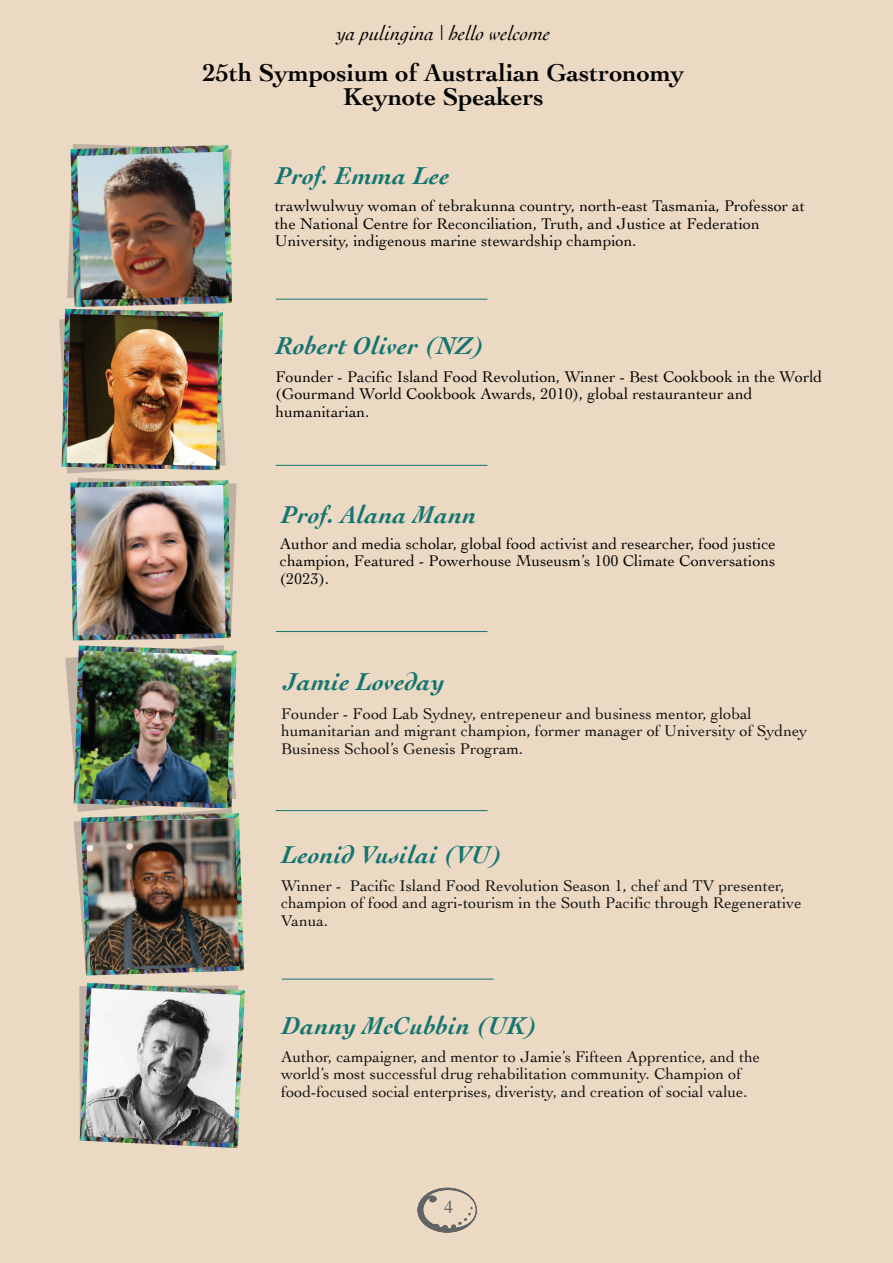
<style>
.page{position:relative;width:893px;height:1263px;background:#ebd9c4}
.page>*{position:absolute;margin:0;border:0;box-sizing:border-box;transform-origin:0 0}
.t1{font:italic 700 25.5px "Cochin";letter-spacing:.015em;color:#147570}
.t2{font:700 25.5px/24px "Cochin";color:#050504;text-align:center}
.t3{font:italic 21px "Cochin";color:#050504}
.t4{font:18px "Times";color:#616161}
.t5{font:16.2px/17.4px "Cochin";color:#050504}
</style>
<div class="page">
<svg style="left:67px;top:144px;width:31px;height:154px"></svg>
<svg style="left:59px;top:319px;width:178px;height:312px"></svg>
<img style="left:70px;top:480px;width:161px;height:160px">
<img style="left:75px;top:485px;width:151px;height:150px">
<img style="left:62px;top:309px;width:161px;height:161px">
<img style="left:70px;top:145px;width:162px;height:162px">
<img style="left:77px;top:152px;width:150px;height:148px">
<svg style="left:65px;top:657px;width:168px;height:252px"></svg>
<img style="left:74px;top:645px;width:163px;height:163px">
<img style="left:79px;top:650px;width:153px;height:153px">
<img style="left:81px;top:813px;width:163px;height:162px">
<img style="left:86px;top:818px;width:153px;height:153px">
<img style="left:80px;top:983px;width:165px;height:165px">
<img style="left:84px;top:988px;width:156px;height:155px">
<img style="left:67px;top:314px;width:152px;height:152px">
<svg style="left:417px;top:1188px;width:60px;height:44px"></svg>
<hr style="left:276px;top:299px;width:211px;height:1px;background:#147570">
<hr style="left:276px;top:465px;width:211px;height:1px;background:#147570">
<hr style="left:276px;top:631px;width:211px;height:1px;background:#147570">
<hr style="left:276px;top:810px;width:211px;height:1px;background:#147570">
<hr style="left:282px;top:979px;width:211px;height:1px;background:#147570">
<p class="t3" style="left:337px;top:19px;width:215px">ya pulingina | hello welcome</p>
<h1 class="t2" style="left:203px;top:60px;width:483px">25th Symposium of Australian Gastronomy<br>Keynote Speakers</h1>
<h1 class="t1" style="left:276px;top:158px;width:175px">Prof. Emma Lee</h1>
<p class="t5" style="left:275px;top:197px;width:532px">trawlwulwuy woman of tebrakunna country, north-east Tasmania, Professor at the National Centre for Reconciliation, Truth, and Justice at Federation<br>University, indigenous marine stewardship champion.</p>
<h1 class="t1" style="left:277px;top:328px;width:209px">Robert Oliver (NZ)</h1>
<p class="t5" style="left:275px;top:367px;width:548px">Founder - Pacific Island Food Revolution, Winner - Best Cookbook in the World (Gourmand World Cookbook Awards, 2010), global restauranteur and humanitarian.</p>
<h1 class="t1" style="left:282px;top:497px;width:196px">Prof. Alana Mann</h1>
<p class="t5" style="left:280px;top:534px;width:497px;text-align:justify">Author and media scholar, global food activist and researcher, food justice champion, Featured - Powerhouse Museusm’s 100 Climate Conversations (2023).</p>
<h1 class="t1" style="left:284px;top:664px;width:163px">Jamie Loveday</h1>
<p class="t5" style="left:281px;top:704px;width:528px">Founder - Food Lab Sydney, entrepeneur and business mentor, global humanitarian and migrant champion, former manager of University of Sydney<br>Business School’s Genesis Program.</p>
<h1 class="t1" style="left:282px;top:837px;width:222px">Leonid Vusilai (VU)</h1>
<p class="t5" style="left:281px;top:876px;width:522px">Winner - Pacific Island Food Revolution Season 1, chef and TV presenter, champion of food and agri-tourism in the South Pacific through Regenerative<br>Vanua.</p>
<h1 class="t1" style="left:282px;top:1008px;width:257px">Danny McCubbin (UK)</h1>
<p class="t5" style="left:281px;top:1047px;width:481px">Author, campaigner, and mentor to Jamie’s Fifteen Apprentice, and the world’s most successful drug rehabilitation community. Champion of food-focused social enterprises, diveristy, and creation of social value.</p>
<p class="t4" style="left:444px;top:1190px;width:10px">4</p>
</div>
